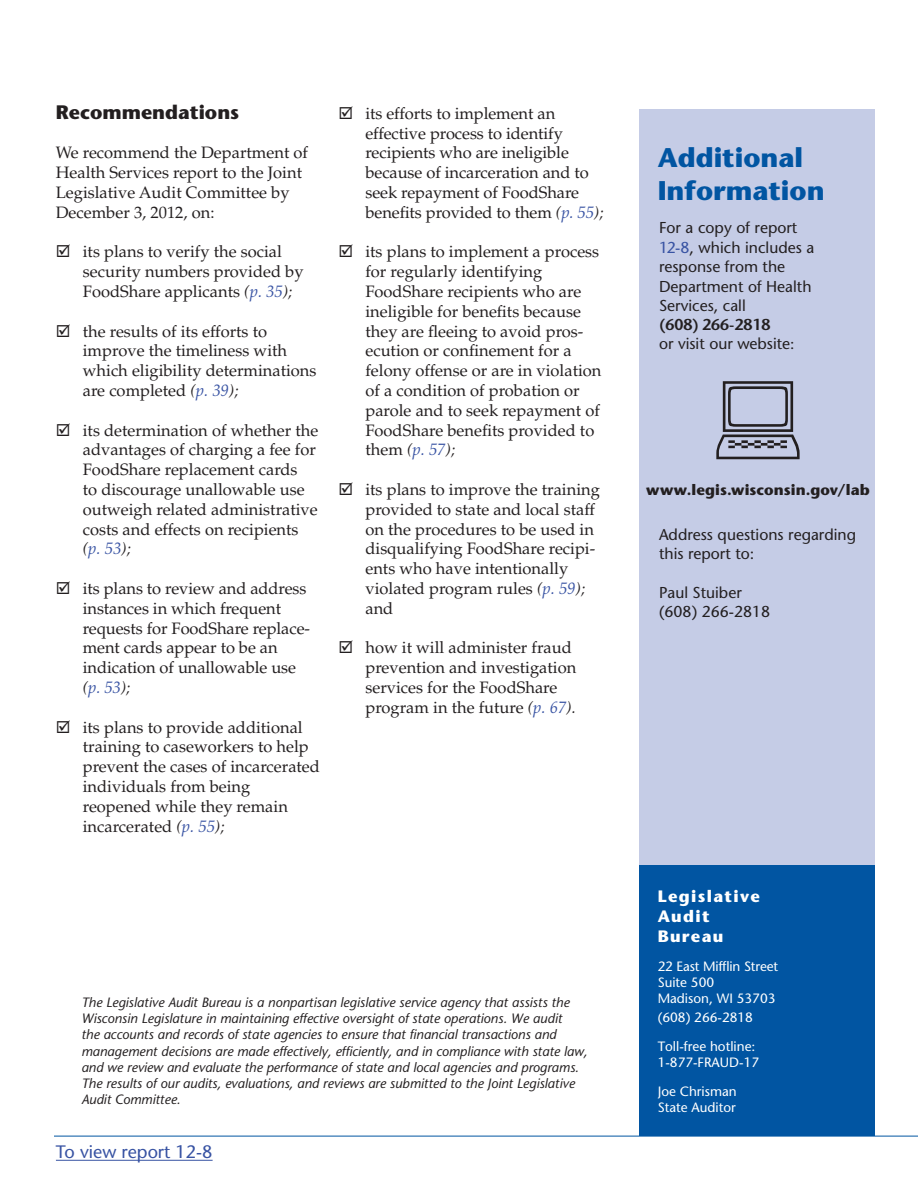
<style>
.page{position:relative;width:918px;height:1188px;background:#fff}
.page>*{position:absolute;margin:0;border:0;box-sizing:border-box;transform-origin:0 0}
.t1{font:700 27px/32.4px "Stone Sans Std";color:#0155a2}
.t2{font:700 19.5px "Stone Sans Std";color:#231f20}
.t3{font:500 18px "Stone Sans Std";color:#3853a3}
.t4{font:16.5px/19.8px "Palatino LT Std";color:#231f20}
.t5{font:700 16.5px/19.8px "Stone Sans Std";letter-spacing:.08em;color:#fff}
.t6{font:500 15.75px/19.5px "Stone Sans Std";color:#231f20}
.t7{font:700 15px "Stone Sans Std";letter-spacing:.005em;color:#231f20}
.t8{font:italic 500 13.5px/16.2px "Stone Sans Std";color:#231f20}
.t9{font:500 13.5px/15.8px "Stone Sans Std";color:#fff}
.s1{font-style:italic}
.s2{font-style:italic;color:#3853a3}
.s3{color:#3853a3}
.s4{font-weight:600}
.s5{font-size:15px}
</style>
<div class="page">
<div style="left:639px;top:110px;width:235px;height:769px;background:#c5cce6"></div>
<div style="left:639px;top:866px;width:235px;height:270px;background:#0155a2"></div>
<hr style="left:54px;top:1136px;width:864px;height:1px;background:#0155a2">
<hr style="left:56px;top:1160px;width:157px;height:1px;background:#3853a3">
<p class="t2" style="left:56px;top:101px;width:185px">Recommendations</p>
<p class="t4" style="left:56px;top:145px;width:254px">We recommend the Department of<br>Health Services report to the Joint<br>Legislative Audit Committee by<br>December 3, 2012, on:</p>
<p class="t4" style="left:83px;top:244px;width:222px">its plans to verify the social security numbers provided by<br>FoodShare applicants <span class="s1">(</span><span class="s2">p. 35</span><span class="s1">);</span></p>
<p class="t4" style="left:83px;top:323px;width:235px">the results of its efforts to improve the timeliness with which eligibility determinations are completed <span class="s1">(</span><span class="s2">p. 39</span><span class="s1">);</span></p>
<p class="t4" style="left:83px;top:422px;width:237px">its determination of whether the advantages of charging a fee for<br>FoodShare replacement cards<br>to discourage unallowable use outweigh related administrative costs and effects on recipients <span class="s1">(</span><span class="s2">p. 53</span><span class="s1">);</span></p>
<p class="t4" style="left:83px;top:581px;width:229px">its plans to review and address instances in which frequent requests for FoodShare replace&shy;ment cards appear to be an indication of unallowable use <span class="s1">(</span><span class="s2">p. 53</span><span class="s1">);</span></p>
<p class="t4" style="left:83px;top:719px;width:239px">its plans to provide additional training to caseworkers to help prevent the cases of incarcerated individuals from being reopened while they remain incarcerated <span class="s1">(</span><span class="s2">p. 55</span><span class="s1">);</span></p>
<p class="t4" style="left:365px;top:105px;width:240px">its efforts to implement an effective process to identify recipients who are ineligible because of incarceration and to seek repayment of FoodShare benefits provided to them <span class="s1">(</span><span class="s2">p. 55</span><span class="s1">);</span></p>
<p class="t4" style="left:365px;top:244px;width:238px">its plans to implement a process for regularly identifying<br>FoodShare recipients who are ineligible for benefits because they are fleeing to avoid pros&shy;ecution or confinement for a felony offense or are in violation of a condition of probation or parole and to seek repayment of<br>FoodShare benefits provided to them <span class="s1">(</span><span class="s2">p. 57</span><span class="s1">);</span></p>
<p class="t4" style="left:365px;top:482px;width:236px">its plans to improve the training provided to state and local staff on the procedures to be used in disqualifying FoodShare recipi&shy;ents who have intentionally violated program rules <span class="s1">(</span><span class="s2">p. 59</span><span class="s1">); </span>and</p>
<p class="t4" style="left:365px;top:640px;width:212px">how it will administer fraud prevention and investigation services for the FoodShare program in the future <span class="s1">(</span><span class="s2">p. 67</span><span class="s1">).</span></p>
<p class="t8" style="left:81px;top:995px;width:508px">The Legislative Audit Bureau is a nonpartisan legislative service agency that assists the Wisconsin Legislature in maintaining effective oversight of state operations. We audit<br>the accounts and records of state agencies to ensure that financial transactions and management decisions are made effectively, efficiently, and in compliance with state law, and we review and evaluate the performance of state and local agencies and programs.<br>The results of our audits, evaluations, and reviews are submitted to the Joint Legislative Audit Committee.</p>
<p class="t3" style="left:56px;top:1145px;width:158px">To view report 12-8</p>
<h1 class="t1" style="left:658px;top:142px;width:168px">Additional<br>Information</h1>
<p class="t6" style="left:659px;top:219px;width:157px">For a copy of report<br><span class="s3">12-8</span>, which includes a response from the<br>Department of Health<br>Services, call</p>
<p class="t6" style="left:659px;top:316px;width:137px;line-height:18.9px"><span class="s4">(608) 266-2818<br></span>or visit our website<span class="s5">:</span></p>
<p class="t7" style="left:646px;top:481px;width:225px">www.legis.wisconsin.gov/lab</p>
<p class="t6" style="left:659px;top:526px;width:199px">Address questions regarding this report to:</p>
<p class="t6" style="left:659px;top:584px;width:113px;line-height:18.9px">Paul Stuiber (608) 266-2818</p>
<p class="t5" style="left:658px;top:887px;width:104px">Legislative<br>Audit<br>Bureau</p>
<p class="t9" style="left:658px;top:960px;width:122px">22 East Mifflin Street<br>Suite 500<br>Madison, WI 53703</p>
<p class="t9" style="left:658px;top:1003px;width:99px;line-height:29.2px">(608) 266-2818<br>Toll-free hotline:</p>
<p class="t9" style="left:658px;top:1048px;width:103px;line-height:29.2px">1-877-FRAUD-17<br>Joe Chrisman</p>
<p class="t9" style="left:658px;top:1101px;width:80px">State Auditor</p>
</div>
